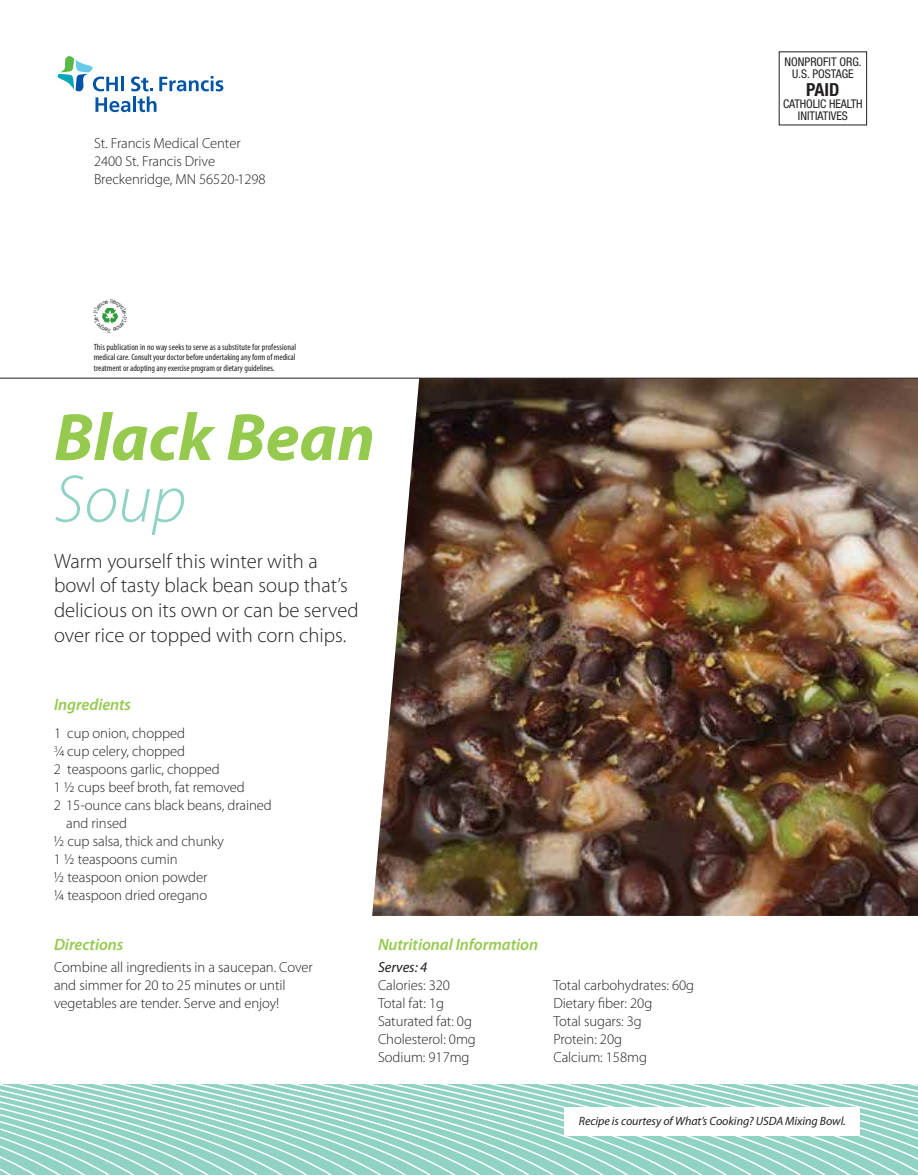
<style>
.page{position:relative;width:918px;height:1175px;background:#fff}
.page>*{position:absolute;margin:0;border:0;box-sizing:border-box;transform-origin:0 0}
.t1{font:italic 700 67.5px "Myriad Pro";color:#96ca4f}
.t2{font:italic 300 67.5px "Myriad Pro";color:#90d2c3}
.t3{font:300 20.7px/24.8px "Myriad Pro";color:#231f20}
.t4{font:700 condensed 18px "Helvetica Neue LT Std";color:#231f20}
.t5{font:italic 600 16.5px "Myriad Pro";letter-spacing:-.005em;color:#96ca4f}
.t6{font:300 14.7px/18px "Myriad Pro";letter-spacing:-.005em;color:#231f20}
.t7{font:italic 14.7px "Myriad Pro";letter-spacing:-.005em;color:#231f20}
.t8{font:condensed 12px/12px "Helvetica Neue LT Std";color:#231f20;text-align:center}
.t9{font:italic 12px "Myriad Pro";letter-spacing:-.005em;color:#231f20}
.t10{font:condensed 9px/10.5px "Myriad Pro";color:#231f20;text-align:justify}
</style>
<div class="page">
<svg style="left:0;top:1084px;width:918px;height:90px;background:#a6dace"></svg>
<div style="left:564px;top:1106px;width:296px;height:29px;background:#fff"></div>
<img style="left:372px;top:379px;width:546px;height:537px">
<svg style="left:58px;top:56px;width:165px;height:56px"></svg>
<hr style="left:0;top:378px;width:918px;height:1px;background:#231f20">
<svg style="left:54px;top:746px;width:10px;height:10px"></svg>
<svg style="left:94px;top:308px;width:32px;height:16px"></svg>
<p class="t6" style="left:94px;top:134px;width:173px">St. Francis Medical Center<br>2400 St. Francis Drive<br>Breckenridge, MN 56520-1298</p>
<p class="t8" style="left:785px;top:55px;width:79px">NONPROFIT ORG.<br>U.S. POSTAGE</p>
<p class="t4" style="left:806px;top:78px;width:35px">PAID</p>
<p class="t8" style="left:783px;top:97px;width:81px">CATHOLIC HEALTH<br>INITIATIVES</p>
<p class="t10" style="left:94px;top:341px;width:204px">This publication in no way seeks to serve as a substitute for professional medical care. Consult your doctor before undertaking any form of medical treatment or adopting any exercise program or dietary guidelines.</p>
<h1 class="t1" style="left:54px;top:393px;width:323px">Black Bean</h1>
<h1 class="t2" style="left:54px;top:458px;width:134px">Soup</h1>
<h2 class="t3" style="left:54px;top:548px;width:306px">Warm yourself this winter with a bowl of tasty black bean soup that’s delicious on its own or can be served over rice or topped with corn chips.</h2>
<p class="t5" style="left:54px;top:694px;width:79px">Ingredients</p>
<p class="t6" style="left:54px;top:724px;width:133px">1 cup onion, chopped</p>
<p class="t6" style="left:67px;top:742px;width:119px">cup celery, chopped</p>
<p class="t6" style="left:54px;top:760px;width:167px">2 teaspoons garlic, chopped</p>
<p class="t6" style="left:54px;top:778px;width:192px">1 ½ cups beef broth, fat removed</p>
<p class="t6" style="left:54px;top:796px;width:219px">2 15-ounce cans black beans, drained</p>
<p class="t6" style="left:66px;top:814px;width:62px">and rinsed</p>
<p class="t6" style="left:54px;top:832px;width:172px">½ cup salsa, thick and chunky</p>
<p class="t6" style="left:54px;top:850px;width:125px">1 ½ teaspoons cumin</p>
<p class="t6" style="left:54px;top:868px;width:155px">½ teaspoon onion powder</p>
<p class="t6" style="left:54px;top:886px;width:155px">¼ teaspoon dried oregano</p>
<p class="t5" style="left:54px;top:934px;width:71px">Directions</p>
<p class="t6" style="left:54px;top:958px;width:260px">Combine all ingredients in a saucepan. Cover and simmer for 20 to 25 minutes or until vegetables are tender. Serve and enjoy!</p>
<p class="t5" style="left:378px;top:934px;width:162px">Nutritional Information</p>
<p class="t7" style="left:378px;top:958px;width:51px">Serves: 4</p>
<p class="t6" style="left:378px;top:976px;width:99px">Calories: 320<br>Total fat: 1g<br>Saturated fat: 0g<br>Cholesterol: 0mg<br>Sodium: 917mg</p>
<p class="t6" style="left:554px;top:976px;width:142px">Total carbohydrates: 60g<br>Dietary fiber: 20g<br>Total sugars: 3g<br>Protein: 20g<br>Calcium: 158mg</p>
<p class="t9" style="left:579px;top:1114px;width:268px">Recipe is courtesy of What’s Cooking? USDA Mixing Bowl.</p>
</div>
